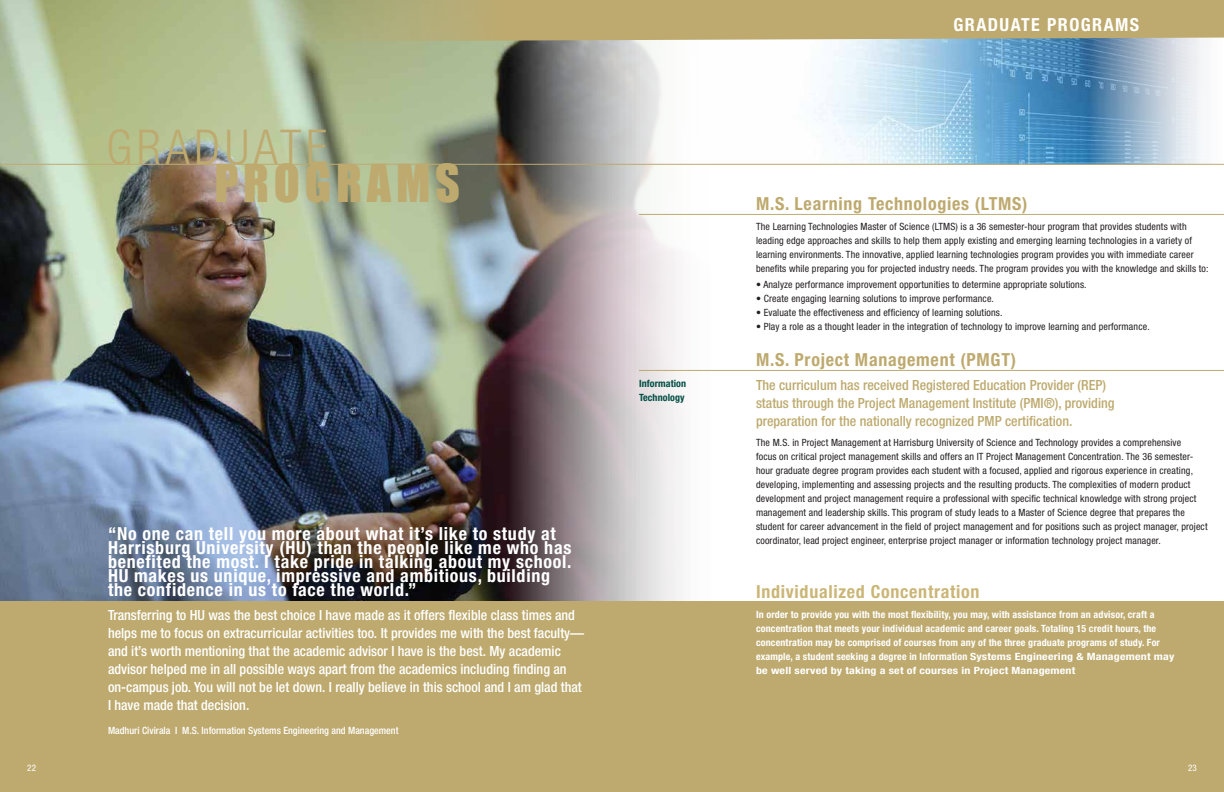
<style>
.page{position:relative;width:1224px;height:792px;background:#fff}
.page>*{position:absolute;margin:0;border:0;box-sizing:border-box;transform-origin:0 0}
.t1{font:300 condensed 48px "Helvetica Neue LT Std";letter-spacing:.1em;color:#beaa6f}
.t2{font:48px "Impact";letter-spacing:.1em;color:#beaa6f}
.t3{font:700 condensed 18px/14px "Helvetica Neue LT Std";letter-spacing:.04em;color:#fff}
.t4{font:700 condensed 18px "Helvetica Neue LT Std";letter-spacing:.04em;color:#beaa6f}
.t5{font:700 condensed 18px "Helvetica Neue LT Std";letter-spacing:.04em;color:#cbb677}
.t6{font:700 condensed 18px "Helvetica Neue LT Std";letter-spacing:.08em;color:#fff}
.t7{font:500 condensed 14px/18px "Helvetica Neue LT Std";color:#fff}
.t8{font:500 condensed 14px/18px "Helvetica Neue LT Std";color:#beaa6f}
.t9{font:condensed 10px/14px "Helvetica Neue LT Std";letter-spacing:.015em;color:#231f20}
.t10{font:700 condensed 10px/14px "Helvetica Neue LT Std";letter-spacing:.015em;color:#fff}
.t11{font:500 condensed 10px "Helvetica Neue LT Std";color:#fff}
.t12{font:700 condensed 10px/14px "Helvetica Neue LT Std";letter-spacing:.01em;color:#004d43}
.t13{font:condensed 9px "Helvetica Neue LT Std";color:#fff}
</style>
<div class="page">
<img style="left:0;top:0;width:725px;height:602px">
<img style="left:661px;top:42px;width:563px;height:122px">
<hr style="left:0;top:164px;width:1224px;height:1px;background:#beaa6f">
<svg style="left:216px;top:0;width:1008px;height:42px;fill:#beaa6f"></svg>
<div style="left:0;top:602px;width:1224px;height:190px;background:#beaa6f"></div>
<hr style="left:639px;top:214px;width:585px;height:1px;background:#beaa6f">
<hr style="left:639px;top:370px;width:585px;height:1px;background:#beaa6f">
<h1 class="t1" style="left:106px;top:119px;width:223px">GRADUATE</h1>
<h1 class="t2" style="left:214px;top:146px;width:247px">PROGRAMS</h1>
<p class="t3" style="left:108px;top:527px;width:465px">“No one can tell you more about what it’s like to study at Harrisburg University (HU) than the people like me who has benefited the most. I take pride in talking about my school.<br>HU makes us unique, impressive and ambitious, building the confidence in us to face the world.”</p>
<p class="t7" style="left:108px;top:606px;width:478px">Transferring to HU was the best choice I have made as it offers flexible class times and helps me to focus on extracurricular activities too. It provides me with the best faculty— and it’s worth mentioning that the academic advisor I have is the best. My academic advisor helped me in all possible ways apart from the academics including finding an on-campus job. You will not be let down. I really believe in this school and I am glad that I have made that decision.</p>
<p class="t11" style="left:108px;top:725px;width:292px">Madhuri Civirala I M.S. Information Systems Engineering and Management</p>
<p class="t12" style="left:639px;top:376px;width:49px">Information<br>Technology</p>
<h2 class="t6" style="left:953px;top:13px;width:187px">GRADUATE PROGRAMS</h2>
<h2 class="t4" style="left:756px;top:193px;width:273px">M.S. Learning Technologies (LTMS)</h2>
<p class="t9" style="left:756px;top:219px;width:454px">The Learning Technologies Master of Science (LTMS) is a 36 semester-hour program that provides students with leading edge approaches and skills to help them apply existing and emerging learning technologies in a variety of learning environments. The innovative, applied learning technologies program provides you with immediate career benefits while preparing you for projected industry needs. The program provides you with the knowledge and skills to:</p>
<p class="t9" style="left:756px;top:277px;width:332px">• Analyze performance improvement opportunities to determine appropriate solutions.</p>
<p class="t9" style="left:756px;top:291px;width:239px">• Create engaging learning solutions to improve performance.</p>
<p class="t9" style="left:756px;top:305px;width:248px">• Evaluate the effectiveness and efficiency of learning solutions.</p>
<p class="t9" style="left:756px;top:319px;width:395px">• Play a role as a thought leader in the integration of technology to improve learning and performance.</p>
<h2 class="t4" style="left:756px;top:349px;width:262px">M.S. Project Management (PMGT)</h2>
<h3 class="t8" style="left:756px;top:376px;width:360px">The curriculum has received Registered Education Provider (REP) status through the Project Management Institute (PMI®), providing preparation for the nationally recognized PMP certification.</h3>
<p class="t9" style="left:756px;top:435px;width:453px">The M.S. in Project Management at Harrisburg University of Science and Technology provides a comprehensive<br>focus on critical project management skills and offers an IT Project Management Concentration. The 36 semester&shy;hour graduate degree program provides each student with a focused, applied and rigorous experience in creating, developing, implementing and assessing projects and the resulting products. The complexities of modern product development and project management require a professional with specific technical knowledge with strong project management and leadership skills. This program of study leads to a Master of Science degree that prepares the student for career advancement in the field of project management and for positions such as project manager, project coordinator, lead project engineer, enterprise project manager or information technology project manager.</p>
<h2 class="t5" style="left:756px;top:581px;width:225px">Individualized Concentration</h2>
<p class="t10" style="left:756px;top:607px;width:420px">In order to provide you with the most flexibility, you may, with assistance from an advisor, craft a concentration that meets your individual academic and career goals. Totaling 15 credit hours, the concentration may be comprised of courses from any of the three graduate programs of study. For example, a student seeking a degree in Information Systems Engineering &amp; Management may be well served by taking a set of courses in Project Management</p>
<p class="t13" style="left:27px;top:763px;width:10px">22</p>
<p class="t13" style="left:1188px;top:763px;width:10px">23</p>
</div>
